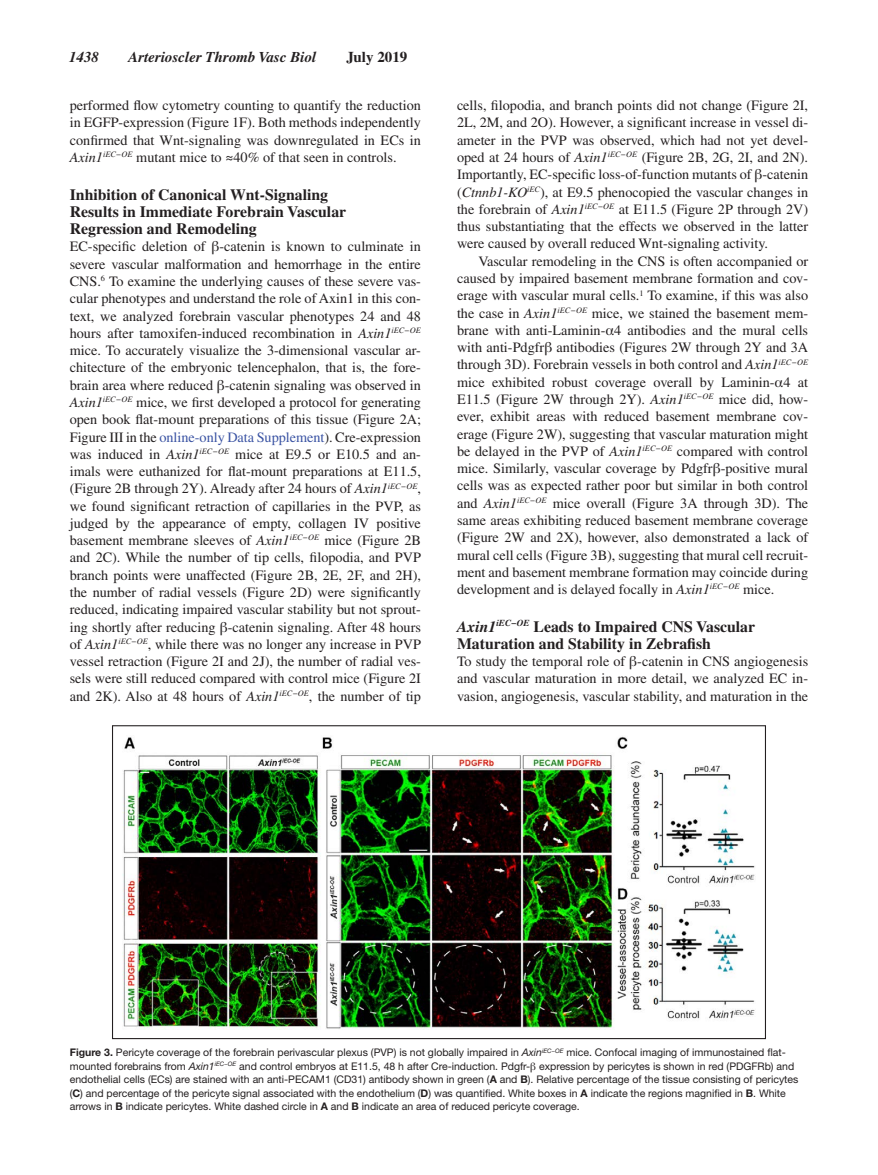
<style>
.page{position:relative;width:878px;height:1175px;background:#fff}
.page>*{position:absolute;margin:0;border:0;box-sizing:border-box;transform-origin:0 0}
.t1{font:700 15.75px/17.2px "Times";color:#231f20}
.t2{font:italic 700 15px "Times";color:#231f20}
.t3{font:700 15px "Times";color:#231f20}
.t4{font:14.25px/17.2px "Times";color:#231f20;text-align:justify}
.t5{font:10.5px/13.5px "Helvetica Neue";color:#231f20}
.s1{font-style:italic}
.s2{font-family:"Gandhari Unicode"}
.s3{color:#3a53a3}
.s4{font-weight:700}
</style>
<div class="page">
<img style="left:112px;top:725px;width:654px;height:314px">
<p class="t2" style="left:69px;top:48px;width:31px">1438</p>
<p class="t2" style="left:128px;top:48px;width:189px">Arterioscler Thromb Vasc Biol</p>
<p class="t3" style="left:346px;top:48px;width:63px">July 2019</p>
<p class="t4" style="left:70px;top:97px;width:353px">performed flow cytometry counting to quantify the reduction in EGFP-expression (Figure 1F). Both methods independently confirmed that Wnt-signaling was downregulated in ECs in <span class="s1">Axin1</span><sup>iEC−OE</sup> mutant mice to <span class="s2">≈</span>40% of that seen in controls.</p>
<p class="t1" style="left:70px;top:185px;width:278px">Inhibition of Canonical Wnt-Signaling<br>Results in Immediate Forebrain Vascular<br>Regression and Remodeling</p>
<p class="t4" style="left:70px;top:238px;width:353px">EC-specific deletion of <span class="s2">β</span>-catenin is known to culminate in severe vascular malformation and hemorrhage in the entire CNS.<sup>6</sup> To examine the underlying causes of these severe vas&shy;cular phenotypes and understand the role of Axin1 in this con&shy;text, we analyzed forebrain vascular phenotypes 24 and 48 hours after tamoxifen-induced recombination in <span class="s1">Axin1</span><sup>iEC−OE </sup>mice. To accurately visualize the 3-dimensional vascular ar&shy;chitecture of the embryonic telencephalon, that is, the fore&shy;brain area where reduced <span class="s2">β</span>-catenin signaling was observed in <span class="s1">Axin1</span><sup>iEC−OE</sup> mice, we first developed a protocol for generating open book flat-mount preparations of this tissue (Figure 2A; Figure III in the <span class="s3">online-only Data Supplement</span>). Cre-expression was induced in <span class="s1">Axin1</span><sup>iEC−OE</sup> mice at E9.5 or E10.5 and an&shy;imals were euthanized for flat-mount preparations at E11.5, (Figure 2B through 2Y). Already after 24 hours of <span class="s1">Axin1</span><sup>iEC−OE</sup>, we found significant retraction of capillaries in the PVP, as judged by the appearance of empty, collagen IV positive basement membrane sleeves of <span class="s1">Axin1</span><sup>iEC−OE</sup> mice (Figure 2B and 2C). While the number of tip cells, filopodia, and PVP branch points were unaffected (Figure 2B, 2E, 2F, and 2H), the number of radial vessels (Figure 2D) were significantly reduced, indicating impaired vascular stability but not sprout&shy;ing shortly after reducing <span class="s2">β</span>-catenin signaling. After 48 hours of <span class="s1">Axin1</span><sup>iEC−OE</sup>, while there was no longer any increase in PVP vessel retraction (Figure 2I and 2J), the number of radial ves&shy;sels were still reduced compared with control mice (Figure 2I and 2K). Also at 48 hours of <span class="s1">Axin1</span><sup>iEC−OE</sup>, the number of tip</p>
<p class="t4" style="left:457px;top:97px;width:353px">cells, filopodia, and branch points did not change (Figure 2I, 2L, 2M, and 2O). However, a significant increase in vessel di&shy;ameter in the PVP was observed, which had not yet devel&shy;oped at 24 hours of <span class="s1">Axin1</span><sup>iEC−OE</sup> (Figure 2B, 2G, 2I, and 2N).<br>Importantly, EC-specific loss-of-function mutants of <span class="s2">β</span>-catenin (<span class="s1">Ctnnb1-KO</span><sup>iEC</sup>), at E9.5 phenocopied the vascular changes in the forebrain of <span class="s1">Axin1</span><sup>iEC−OE</sup> at E11.5 (Figure 2P through 2V) thus substantiating that the effects we observed in the latter were caused by overall reduced Wnt-signaling activity.</p>
<p class="t4" style="left:457px;top:252px;width:353px;text-indent:21px">Vascular remodeling in the CNS is often accompanied or caused by impaired basement membrane formation and cov&shy;erage with vascular mural cells.<sup>1</sup> To examine, if this was also the case in <span class="s1">Axin1</span><sup>iEC−OE</sup> mice, we stained the basement mem&shy;brane with anti-Laminin-<span class="s2">α</span>4 antibodies and the mural cells with anti-Pdgfr<span class="s2">β</span> antibodies (Figures 2W through 2Y and 3A through 3D). Forebrain vessels in both control and <span class="s1">Axin1</span><sup>iEC−OE </sup>mice exhibited robust coverage overall by Laminin-<span class="s2">α</span>4 at E11.5 (Figure 2W through 2Y). <span class="s1">Axin1</span><sup>iEC−OE</sup> mice did, how&shy;ever, exhibit areas with reduced basement membrane cov&shy;erage (Figure 2W), suggesting that vascular maturation might be delayed in the PVP of <span class="s1">Axin1</span><sup>iEC−OE</sup> compared with control mice. Similarly, vascular coverage by Pdgfr<span class="s2">β</span>-positive mural cells was as expected rather poor but similar in both control and <span class="s1">Axin1</span><sup>iEC−OE</sup> mice overall (Figure 3A through 3D). The same areas exhibiting reduced basement membrane coverage (Figure 2W and 2X), however, also demonstrated a lack of mural cell cells (Figure 3B), suggesting that mural cell recruit&shy;ment and basement membrane formation may coincide during development and is delayed focally in <span class="s1">Axin1</span><sup>iEC−OE</sup> mice.</p>
<p class="t1" style="left:457px;top:617px;width:300px"><span class="s1">Axin1</span><sup>iEC−OE</sup> Leads to Impaired CNS Vascular<br>Maturation and Stability in Zebrafish</p>
<p class="t4" style="left:457px;top:652px;width:353px">To study the temporal role of <span class="s2">β</span>-catenin in CNS angiogenesis and vascular maturation in more detail, we analyzed EC in&shy;vasion, angiogenesis, vascular stability, and maturation in the</p>
<p class="t5" style="left:70px;top:1045px;width:730px"><span class="s4">Figure 3.</span> Pericyte coverage of the forebrain perivascular plexus (PVP) is not globally impaired in <span class="s1">Axin</span><sup>iEC−OE</sup> mice. Confocal imaging of immunostained flat&shy;mounted forebrains from <span class="s1">Axin1</span><sup>iEC−OE</sup> and control embryos at E11.5, 48 h after Cre-induction. Pdgfr-<span class="s2">β</span> expression by pericytes is shown in red (PDGFRb) and endothelial cells (ECs) are stained with an anti-PECAM1 (CD31) antibody shown in green (<span class="s4">A</span> and <span class="s4">B</span>). Relative percentage of the tissue consisting of pericytes (<span class="s4">C</span>) and percentage of the pericyte signal associated with the endothelium (<span class="s4">D</span>) was quantified. White boxes in <span class="s4">A</span> indicate the regions magnified in <span class="s4">B</span>. White arrows in <span class="s4">B</span> indicate pericytes. White dashed circle in <span class="s4">A</span> and <span class="s4">B</span> indicate an area of reduced pericyte coverage.</p>
</div>
